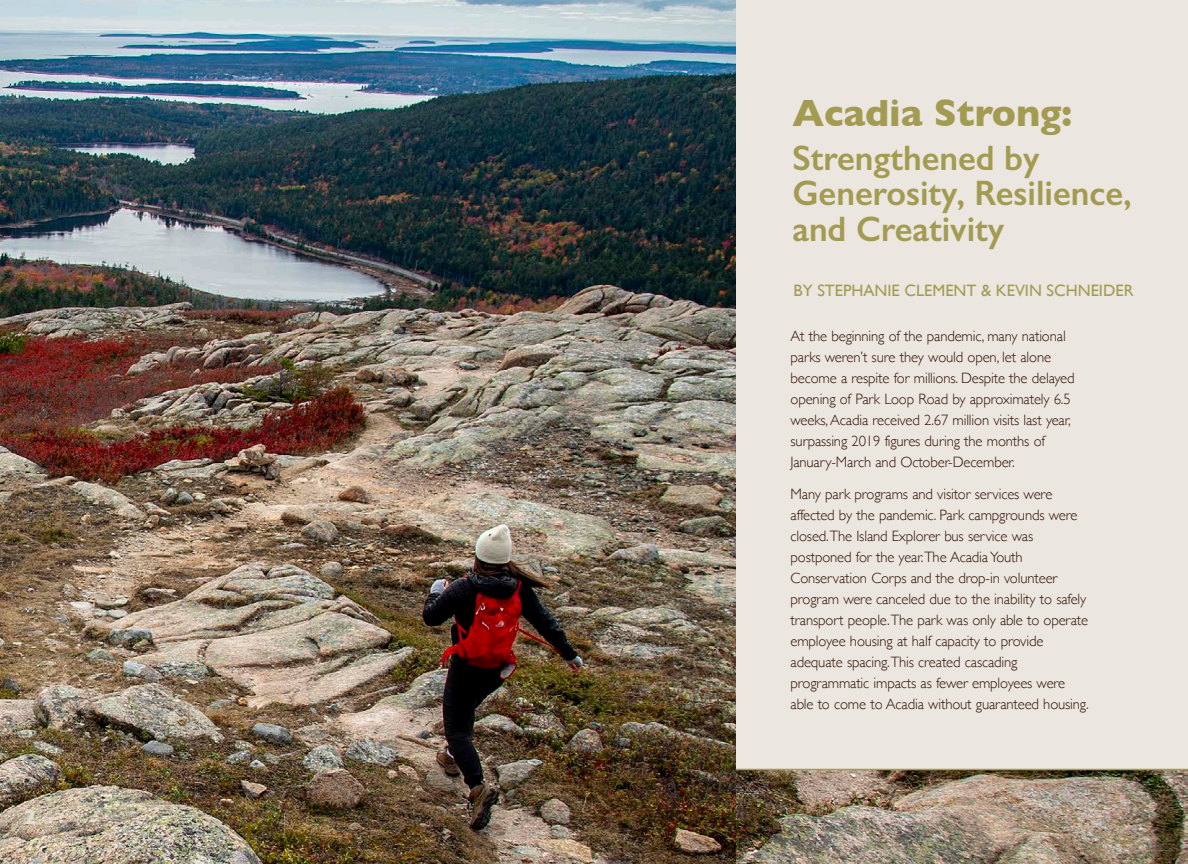
<style>
.page{position:relative;width:1188px;height:864px;background:#ebe6df}
.page>*{position:absolute;margin:0;border:0;box-sizing:border-box;transform-origin:0 0}
.t1{font:700 38.7px "Gill Sans";color:#a39b52}
.t2{font:600 35.4px/35.4px "Gill Sans";color:#a39b52}
.t3{font:700 21px "Gill Sans";color:#e5decc}
.t4{font:16.5px "Gill Sans";color:#a39b52}
.t5{font:300 15px/21px "Gill Sans";letter-spacing:-.01em;color:#301004}
</style>
<div class="page">
<img style="left:736px;top:770px;width:451px;height:94px">
<img style="left:0;top:0;width:736px;height:864px">
<hr style="left:1187px;top:770px;width:1px;height:94px;background:#fff">
<hr style="left:736px;top:769px;width:452px;height:1px;background:#a39b52">
<p class="t3" style="left:24px;top:801px;width:14px">2</p>
<p class="t1" style="left:792px;top:82px;width:281px">Acadia Strong:</p>
<p class="t2" style="left:792px;top:140px;width:341px">Strengthened by<br>Generosity, Resilience, and Creativity</p>
<p class="t4" style="left:794px;top:281px;width:342px">BY STEPHANIE CLEMENT &amp; KEVIN SCHNEIDER</p>
<p class="t5" style="left:791px;top:325px;width:286px">At the beginning of the pandemic, many national parks weren’t sure they would open, let alone become a respite for millions. Despite the delayed opening of Park Loop Road by approximately 6.5 weeks, Acadia received 2.67 million visits last year, surpassing 2019 figures during the months of January-March and October-December.</p>
<p class="t5" style="left:791px;top:483px;width:300px">Many park programs and visitor services were affected by the pandemic. Park campgrounds were closed. The Island Explorer bus service was postponed for the year. The Acadia Youth Conservation Corps and the drop-in volunteer program were canceled due to the inability to safely transport people. The park was only able to operate employee housing at half capacity to provide adequate spacing. This created cascading programmatic impacts as fewer employees were able to come to Acadia without guaranteed housing.</p>
</div>
